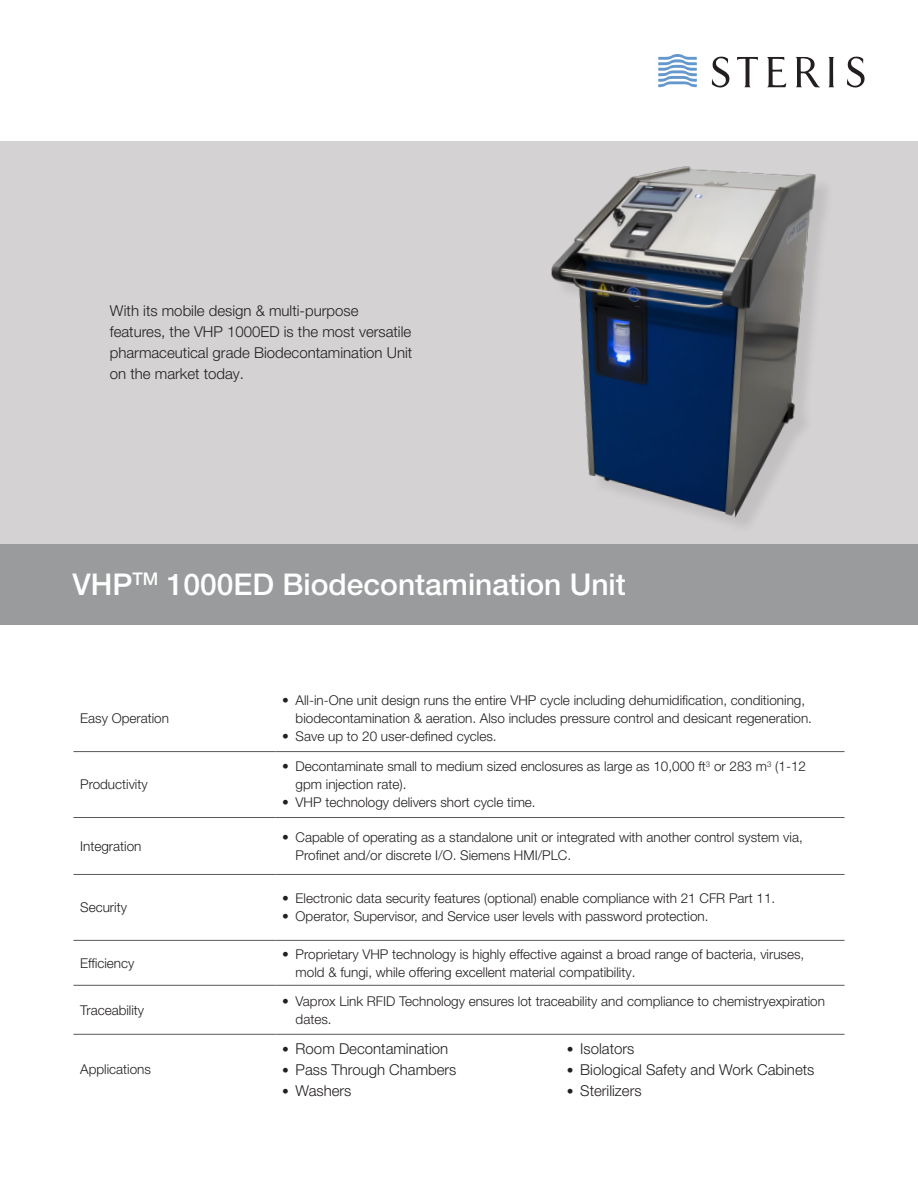
<style>
.page{position:relative;width:918px;height:1188px;background:#fff}
.page>*{position:absolute;margin:0;border:0;box-sizing:border-box;transform-origin:0 0}
.product_name_1{font:500 30px "Helvetica Neue LT Pro";color:#fff}
.body{font:300 15px/21px "Helvetica Neue LT Pro";color:#231f20}
.body-2{font:300 13.5px/18px "Helvetica Neue LT Pro";color:#231f20}
.s1{font-size:13.5px}
</style>
<div class="page">
<div style="left:0;top:141px;width:918px;height:419px;background:#d4d2d3"></div>
<svg style="left:658px;top:54px;width:39px;height:33px"></svg>
<svg style="left:828px;top:57px;width:6px;height:30px"></svg>
<svg style="left:712px;top:56px;width:18px;height:32px"></svg>
<svg style="left:847px;top:56px;width:18px;height:32px"></svg>
<svg style="left:767px;top:57px;width:19px;height:30px"></svg>
<svg style="left:737px;top:57px;width:21px;height:30px"></svg>
<svg style="left:796px;top:57px;width:24px;height:30px"></svg>
<div style="left:0;top:544px;width:918px;height:80px;background:#9a9b9c"></div>
<img style="left:551px;top:166px;width:275px;height:359px">
<hr style="left:73px;top:751px;width:202px;height:1px;background:#58595b">
<hr style="left:275px;top:751px;width:285px;height:1px;background:#58595b">
<hr style="left:560px;top:751px;width:285px;height:1px;background:#58595b">
<hr style="left:73px;top:817px;width:202px;height:1px;background:#58595b">
<hr style="left:275px;top:817px;width:285px;height:1px;background:#58595b">
<hr style="left:560px;top:817px;width:285px;height:1px;background:#58595b">
<hr style="left:73px;top:874px;width:202px;height:1px;background:#58595b">
<hr style="left:275px;top:874px;width:285px;height:1px;background:#58595b">
<hr style="left:560px;top:874px;width:285px;height:1px;background:#58595b">
<hr style="left:73px;top:940px;width:202px;height:1px;background:#58595b">
<hr style="left:275px;top:940px;width:285px;height:1px;background:#58595b">
<hr style="left:560px;top:940px;width:285px;height:1px;background:#58595b">
<hr style="left:73px;top:985px;width:202px;height:1px;background:#58595b">
<hr style="left:275px;top:985px;width:285px;height:1px;background:#58595b">
<hr style="left:560px;top:985px;width:285px;height:1px;background:#58595b">
<hr style="left:73px;top:1034px;width:202px;height:1px;background:#58595b">
<hr style="left:275px;top:1034px;width:285px;height:1px;background:#58595b">
<hr style="left:560px;top:1034px;width:285px;height:1px;background:#58595b">
<p class="body" style="left:110px;top:300px;width:304px">With its mobile design &amp; multi-purpose features, the VHP 1000ED is the most versatile pharmaceutical grade Biodecontamination Unit on the market today.</p>
<p class="product_name_1" style="left:73px;top:566px;width:555px">VHP<sup>TM</sup> 1000ED Biodecontamination Unit</p>
<p class="body-2" style="left:80px;top:709px;width:90px">Easy Operation</p>
<p class="body-2" style="left:80px;top:775px;width:69px">Productivity</p>
<p class="body-2" style="left:296px;top:691px;width:518px;text-indent:-14px">• All-in-One unit design runs the entire VHP cycle including dehumidification, conditioning, biodecontamination &amp; aeration. Also includes pressure control and desicant regeneration.</p>
<p class="body-2" style="left:282px;top:727px;width:216px">• Save up to 20 user-defined cycles.</p>
<p class="body-2" style="left:296px;top:757px;width:512px;text-indent:-14px">• Decontaminate small to medium sized enclosures as large as 10,000 ft<sup>3</sup> or 283 m<sup>3</sup> (1-12 gpm injection rate).</p>
<p class="body-2" style="left:282px;top:793px;width:255px">• VHP technology delivers short cycle time.</p>
<p class="body-2" style="left:80px;top:837px;width:63px">Integration</p>
<p class="body-2" style="left:296px;top:828px;width:509px;text-indent:-14px">• Capable of operating as a standalone unit or integrated with another control system via,<br>Profinet and/or discrete I/O. Siemens HMI/PLC.</p>
<p class="body-2" style="left:80px;top:898px;width:48px">Security</p>
<p class="body-2" style="left:282px;top:889px;width:495px">• Electronic data security features (optional) enable compliance with 21 CFR Part 11.</p>
<p class="body-2" style="left:282px;top:907px;width:428px">• Operator, Supervisor, and Service user levels with password protection.</p>
<p class="body-2" style="left:80px;top:954px;width:56px">Efficiency</p>
<p class="body-2" style="left:296px;top:945px;width:510px;text-indent:-14px">• Proprietary VHP technology is highly effective against a broad range of bacteria, viruses, mold &amp; fungi, while offering excellent material compatibility.</p>
<p class="body-2" style="left:80px;top:1001px;width:66px">Traceability</p>
<p class="body-2" style="left:296px;top:992px;width:531px;text-indent:-14px">• Vaprox Link RFID Technology ensures lot traceability and compliance to chemistryexpiration dates.</p>
<p class="body-2" style="left:80px;top:1060px;width:72px">Applications</p>
<p class="body" style="left:282px;top:1038px;width:168px"><span class="s1">•</span> Room Decontamination</p>
<p class="body" style="left:282px;top:1059px;width:176px"><span class="s1">•</span> Pass Through Chambers</p>
<p class="body" style="left:282px;top:1080px;width:71px"><span class="s1">•</span> Washers</p>
<p class="body" style="left:567px;top:1038px;width:69px"><span class="s1">•</span> Isolators</p>
<p class="body" style="left:567px;top:1059px;width:249px"><span class="s1">•</span> Biological Safety and Work Cabinets</p>
<p class="body" style="left:567px;top:1080px;width:76px"><span class="s1">•</span> Sterilizers</p>
</div>
